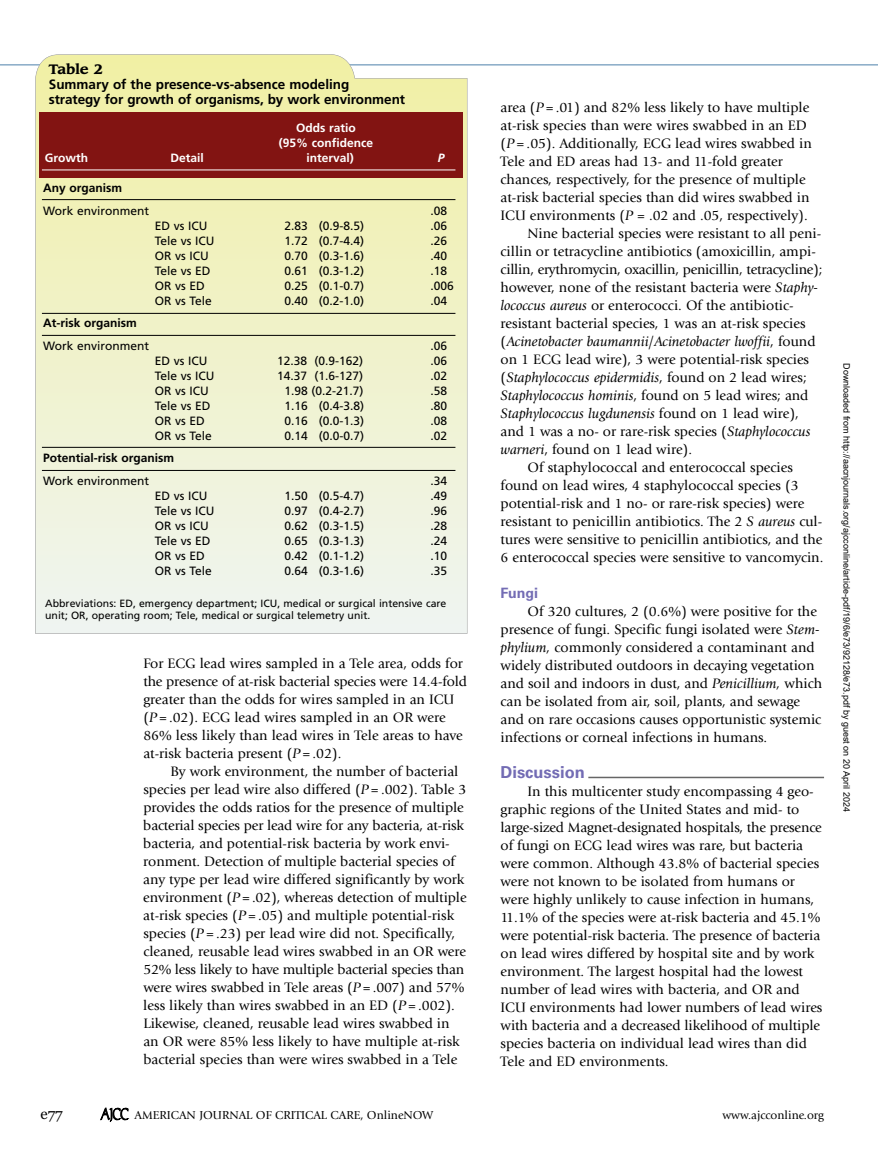
<style>
.page{position:relative;width:878px;height:1175px;background:#fff}
.page>*{position:absolute;margin:0;border:0;box-sizing:border-box;transform-origin:0 0}
.t1{font:700 16.5px "Univers LT Std";color:#736cb4}
.t2{font:15px "Georgia";color:#000}
.t3{font:14.25px/18px "Giovanni Std";color:#000}
.t4{font:italic 14.25px "Giovanni Std";color:#000}
.t5{font:700 14.25px "Univers LT Std";color:#736cb4}
.t6{font:700 13.5px/15px "Frutiger";letter-spacing:-.005em;color:#000}
.t7{font:700 13.5px "Leawood";color:#000}
.t8{font:12px/15px "Frutiger";color:#000}
.t9{font:12px "Giovanni Std";color:#000}
.t10{font:700 12px "Frutiger";color:#000}
.t11{font:700 12px/15px "Frutiger";color:#fff;text-align:center}
.t12{font:italic 700 12px "Frutiger";color:#fff}
.t13{font:10.5px/12px "Frutiger";color:#000}
.t14{font:9px "Arial";color:#000}
.s1{font-style:italic}
.s2{font-style:normal}
.s3{font-family:"Publius";font-size:13.5px}
</style>
<div class="page">
<hr style="left:0;top:64px;width:878px;height:2px;background:#88aac7">
<hr style="left:588px;top:776px;width:236px;height:2px;background:#666">
<svg style="left:35px;top:54px;width:432px;height:579px;background:#eff1ce"></svg>
<div style="left:40px;top:112px;width:423px;height:65px;background:#821412"></div>
<hr style="left:42px;top:170px;width:413px;height:1px;background:#fff">
<hr style="left:42px;top:199px;width:413px;height:1px;background:#000">
<hr style="left:42px;top:313px;width:413px;height:1px;background:#000">
<hr style="left:42px;top:335px;width:413px;height:1px;background:#000">
<hr style="left:42px;top:447px;width:413px;height:1px;background:#000">
<hr style="left:42px;top:470px;width:413px;height:1px;background:#000">
<p class="t7" style="left:49px;top:63px;width:56px">Table 2</p>
<p class="t6" style="left:49px;top:78px;width:358px">Summary of the presence-vs-absence modeling<br>strategy for growth of organisms, by work environment</p>
<p class="t11" style="left:279px;top:121px;width:96px">Odds ratio<br>(95% confidence</p>
<p class="t11" style="left:170px;top:151px;width:35px">Detail</p>
<p class="t11" style="left:306px;top:151px;width:49px">interval)</p>
<p class="t11" style="left:45px;top:151px;width:45px">Growth</p>
<p class="t12" style="left:438px;top:153px;width:8px">P</p>
<p class="t10" style="left:43px;top:183px;width:81px">Any organism</p>
<p class="t8" style="left:43px;top:204px;width:107px">Work environment</p>
<p class="t8" style="left:155px;top:219px;width:61px">ED vs ICU<br>Tele vs ICU<br>OR vs ICU<br>Tele vs ED<br>OR vs ED<br>OR vs Tele</p>
<p class="t10" style="left:43px;top:318px;width:95px">At-risk organism</p>
<p class="t8" style="left:43px;top:339px;width:107px">Work environment</p>
<p class="t8" style="left:155px;top:354px;width:61px">ED vs ICU<br>Tele vs ICU<br>OR vs ICU<br>Tele vs ED<br>OR vs ED<br>OR vs Tele</p>
<p class="t10" style="left:43px;top:453px;width:133px">Potential-risk organism</p>
<p class="t8" style="left:43px;top:474px;width:107px">Work environment</p>
<p class="t8" style="left:155px;top:489px;width:61px">ED vs ICU<br>Tele vs ICU<br>OR vs ICU<br>Tele vs ED<br>OR vs ED<br>OR vs Tele</p>
<p class="t8" style="left:284px;top:219px;width:81px;text-align:justify">2.83 (0.9-8.5)<br>1.72 (0.7-4.4)<br>0.70 (0.3-1.6)<br>0.61 (0.3-1.2)<br>0.25 (0.1-0.7)<br>0.40 (0.2-1.0)</p>
<p class="t8" style="left:277px;top:354px;width:89px;text-align:right">12.38 (0.9-162)<br>14.37 (1.6-127)<br>1.98 (0.2-21.7)<br>1.16 (0.4-3.8)<br>0.16 (0.0-1.3)<br>0.14 (0.0-0.7)</p>
<p class="t8" style="left:284px;top:489px;width:81px;text-align:justify">1.50 (0.5-4.7)<br>0.97 (0.4-2.7)<br>0.62 (0.3-1.5)<br>0.65 (0.3-1.3)<br>0.42 (0.1-1.2)<br>0.64 (0.3-1.6)</p>
<p class="t8" style="left:430px;top:204px;width:25px">.08 .06 .26 .40 .18 .006 .04</p>
<p class="t8" style="left:430px;top:339px;width:18px;text-align:justify">.06 .06 .02 .58 .80 .08 .02</p>
<p class="t8" style="left:430px;top:474px;width:18px;text-align:justify">.34 .49 .96 .28 .24 .10 .35</p>
<p class="t13" style="left:45px;top:598px;width:403px">Abbreviations: ED, emergency department; ICU, medical or surgical intensive care unit; OR, operating room; Tele, medical or surgical telemetry unit.</p>
<p class="t3" style="left:143px;top:655px;width:325px">For ECg lead wires sampled in a Tele area, odds for the presence of at-risk bacterial species were 14.4-fold greater than the odds for wires sampled in an ICU (<span class="s1">P</span> = .02). ECg lead wires sampled in an OR were 86% less likely than lead wires in Tele areas to have at-risk bacteria present (<span class="s1">P</span> = .02).</p>
<p class="t3" style="left:143px;top:763px;width:325px;text-indent:27px">by work environment, the number of bacterial species per lead wire also differed (<span class="s1">P</span> = .002). Table 3 provides the odds ratios for the presence of multiple bacterial species per lead wire for any bacteria, at-risk bacteria, and potential-risk bacteria by work envi&shy;ronment. detection of multiple bacterial species of any type per lead wire differed significantly by work environment (<span class="s1">P</span> = .02), whereas detection of multiple at-risk species (<span class="s1">P</span> = .05) and multiple potential-risk species (<span class="s1">P</span> = .23) per lead wire did not. specifically, cleaned, reusable lead wires swabbed in an OR were 52% less likely to have multiple bacterial species than were wires swabbed in Tele areas (<span class="s1">P</span> = .007) and 57% less likely than wires swabbed in an Ed (<span class="s1">P</span> = .002).<br>Likewise, cleaned, reusable lead wires swabbed in an OR were 85% less likely to have multiple at-risk bacterial species than were wires swabbed in a Tele</p>
<p class="t3" style="left:500px;top:99px;width:310px">area (<span class="s1">P</span> = .01) and 82% less likely to have multiple</p>
<p class="t3" style="left:500px;top:117px;width:308px">at-risk species than were wires swabbed in an Ed</p>
<p class="t3" style="left:500px;top:135px;width:313px">(<span class="s1">P</span> = .05). Additionally, ECg lead wires swabbed in</p>
<p class="t3" style="left:500px;top:153px;width:284px">Tele and Ed areas had 13- and 11-fold greater</p>
<p class="t3" style="left:500px;top:171px;width:307px">chances, respectively, for the presence of multiple</p>
<p class="t3" style="left:500px;top:189px;width:310px">at-risk bacterial species than did wires swabbed in</p>
<p class="t3" style="left:500px;top:207px;width:309px">ICU environments (<span class="s1">P</span> = .02 and .05, respectively).</p>
<p class="t3" style="left:527px;top:225px;width:295px">Nine bacterial species were resistant to all peni-</p>
<p class="t3" style="left:500px;top:243px;width:317px">cillin or tetracycline antibiotics (amoxicillin, ampi-</p>
<p class="t3" style="left:500px;top:261px;width:323px">cillin, erythromycin, oxacillin, penicillin, tetracycline);</p>
<p class="t3" style="left:500px;top:279px;width:319px">however, none of the resistant bacteria were <span class="s1">Staphy-</span></p>
<p class="t3" style="left:500px;top:297px;width:294px"><span class="s1">lococcus aureus</span> or enterococci. Of the antibiotic-</p>
<p class="t3" style="left:500px;top:315px;width:306px">resistant bacterial species, 1 was an at-risk species</p>
<p class="t4" style="left:500px;top:335px;width:316px"><span class="s2">(</span>Acinetobacter baumannii<span class="s2">/</span>Acinetobacter lwoffii<span class="s2">, found</span></p>
<p class="t3" style="left:500px;top:351px;width:310px">on 1 ECg lead wire), 3 were potential-risk species</p>
<p class="t4" style="left:500px;top:371px;width:308px"><span class="s2">(</span>Staphylococcus epidermidis<span class="s2">, found on 2 lead wires;</span></p>
<p class="t3" style="left:500px;top:387px;width:309px"><span class="s1">Staphylococcus hominis</span>, found on 5 lead wires; and</p>
<p class="t4" style="left:500px;top:407px;width:300px">Staphylococcus lugdunensis <span class="s2">found on 1 lead wire),</span></p>
<p class="t3" style="left:500px;top:423px;width:311px">and 1 was a no- or rare-risk species (<span class="s1">Staphylococcus</span></p>
<p class="t3" style="left:500px;top:441px;width:193px"><span class="s1">warneri</span>, found on 1 lead wire).</p>
<p class="t3" style="left:527px;top:459px;width:267px">Of staphylococcal and enterococcal species</p>
<p class="t3" style="left:500px;top:477px;width:300px">found on lead wires, 4 staphylococcal species (3</p>
<p class="t3" style="left:500px;top:495px;width:305px">potential-risk and 1 no- or rare-risk species) were</p>
<p class="t3" style="left:500px;top:513px;width:323px">resistant to penicillin antibiotics. The 2 <span class="s1">S aureus</span> cul-</p>
<p class="t3" style="left:500px;top:531px;width:323px">tures were sensitive to penicillin antibiotics, and the</p>
<p class="t3" style="left:500px;top:549px;width:324px">6 enterococcal species were sensitive to vancomycin.</p>
<p class="t5" style="left:500px;top:587px;width:39px">Fungi</p>
<p class="t3" style="left:500px;top:603px;width:323px;text-indent:27px">Of 320 cultures, 2 (0.6%) were positive for the presence of fungi. specific fungi isolated were <span class="s1">Stem&shy;phylium,</span> commonly considered a contaminant and widely distributed outdoors in decaying vegetation and soil and indoors in dust, and <span class="s1">Penicillium,</span> which can be isolated from air, soil, plants, and sewage and on rare occasions causes opportunistic systemic infections or corneal infections in humans.</p>
<p class="t1" style="left:500px;top:766px;width:86px">Discussion</p>
<p class="t3" style="left:500px;top:783px;width:323px;text-indent:27px">In this multicenter study encompassing 4 geo&shy;graphic regions of the United states and mid- to large-sized Magnet-designated hospitals, the presence of fungi on ECg lead wires was rare, but bacteria were common. Although 43.8% of bacterial species were not known to be isolated from humans or were highly unlikely to cause infection in humans, 11.1% of the species were at-risk bacteria and 45.1% were potential-risk bacteria. The presence of bacteria on lead wires differed by hospital site and by work environment. The largest hospital had the lowest number of lead wires with bacteria, and OR and ICU environments had lower numbers of lead wires with bacteria and a decreased likelihood of multiple species bacteria on individual lead wires than did Tele and Ed environments.</p>
<p class="t2" style="left:40px;top:1105px;width:24px">e77</p>
<p class="t9" style="left:101px;top:1110px;width:334px"><span class="s3">AJCC</span> AMERICAN JOURNAL OF CRITICAL CARE, OnlineNOW</p>
<p class="t9" style="left:722px;top:1110px;width:103px">www.ajcconline.org</p>
<p class="t14" style="left:850px;top:363px;width:450px;rotate:90deg">Downloaded from http://aacnjournals.org/ajcconline/article-pdf/19/6/e73/92128/e73.pdf by guest on 20 April 2024</p>
</div>
